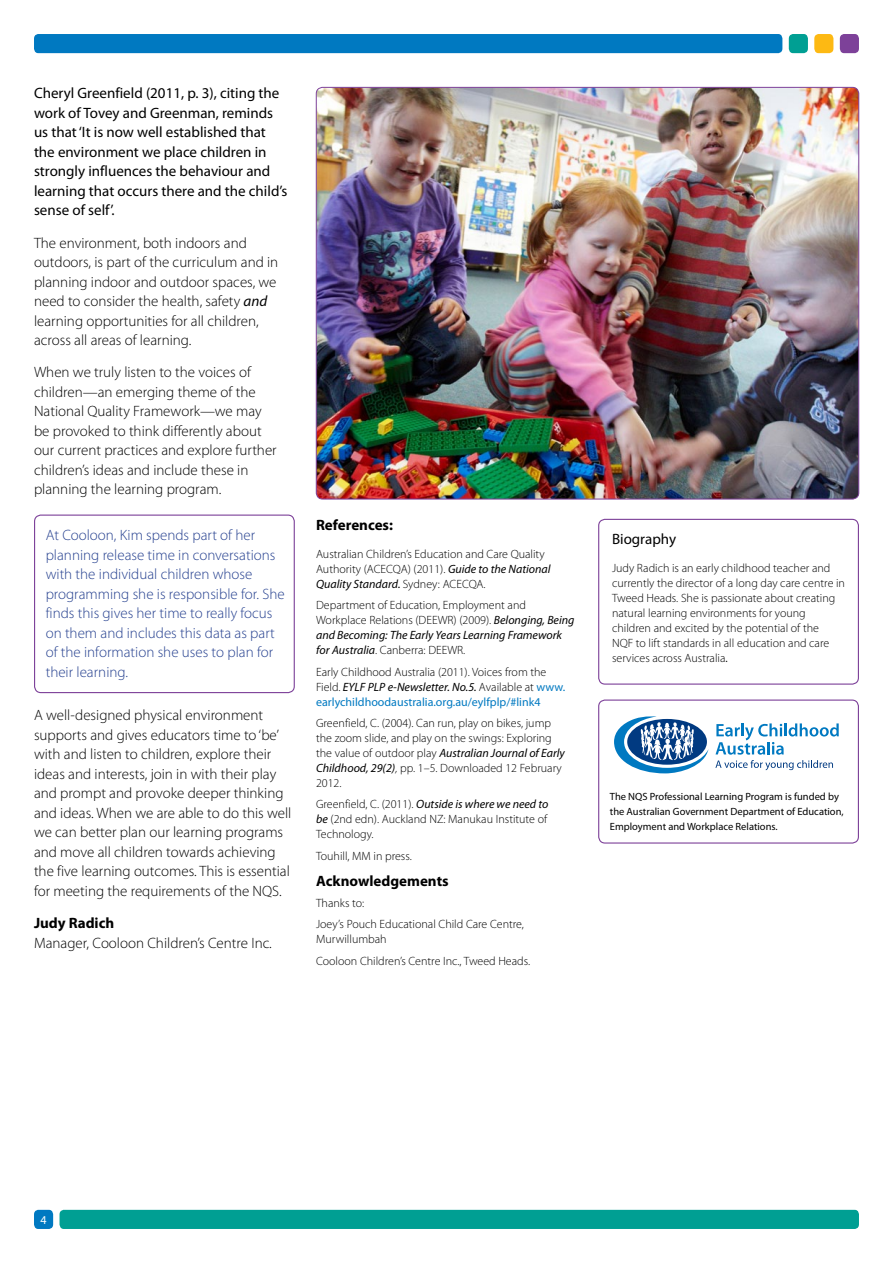
<style>
.page{position:relative;width:893px;height:1263px;background:#fff}
.page>*{position:absolute;margin:0;border:0;box-sizing:border-box;transform-origin:0 0}
.t1{font:300 15px/19.5px "Myriad Pro";color:#000}
.t2{font:300 15px/19.5px "Myriad Pro";color:#25408f}
.t3{font:15px/19.5px "Myriad Pro";color:#000}
.t4{font:700 15px "Myriad Pro";color:#000}
.t5{font:300 12px/15px "Myriad Pro";color:#000}
.t6{font:12px "Myriad Pro";color:#fff}
.t7{font:10.5px/15px "Myriad Pro";color:#000}
.s1{font-weight:400;font-style:italic}
.s2{font-weight:400;color:#0079c1}
.s3{font-style:italic}
.s4{font-weight:400;font-stretch:condensed}
</style>
<div class="page">
<div style="left:34px;top:34px;width:748px;height:19px;background:#0079c1;border-radius:4px"></div>
<div style="left:840px;top:34px;width:19px;height:19px;background:#7d4199;border-radius:4px"></div>
<div style="left:814px;top:34px;width:19px;height:19px;background:#fdb913;border-radius:4px"></div>
<div style="left:789px;top:34px;width:19px;height:19px;background:#009f93;border-radius:4px"></div>
<div style="left:34px;top:1210px;width:19px;height:19px;background:#0079c1;border-radius:4px"></div>
<div style="left:60px;top:1210px;width:799px;height:19px;background:#009f93;border-radius:4px"></div>
<div style="left:598px;top:699px;width:261px;height:144px;border:1px solid #7d4199;border-radius:6px"></div>
<svg style="left:614px;top:716px;width:94px;height:57px"></svg>
<svg style="left:715px;top:723px;width:124px;height:47px"></svg>
<img style="left:316px;top:87px;width:543px;height:412px">
<div style="left:598px;top:519px;width:261px;height:166px;border:1px solid #7d4199;border-radius:6px"></div>
<div style="left:34px;top:514px;width:261px;height:179px;border:1px solid #7d4199;border-radius:6px"></div>
<p class="t3" style="left:34px;top:83px;width:255px">Cheryl Greenfield (2011, p. 3), citing the work of Tovey and Greenman, reminds us that ‘It is now well established that the environment we place children in strongly influences the behaviour and learning that occurs there and the child’s sense of self’.</p>
<p class="t1" style="left:34px;top:233px;width:246px">The environment, both indoors and outdoors, is part of the curriculum and in planning indoor and outdoor spaces, we need to consider the health, safety <span class="s1">and </span>learning opportunities for all children, across all areas of learning.</p>
<p class="t1" style="left:34px;top:363px;width:244px">When we truly listen to the voices of children—an emerging theme of the National Quality Framework—we may be provoked to think differently about our current practices and explore further children’s ideas and include these in planning the learning program.</p>
<p class="t2" style="left:46px;top:525px;width:240px">At Cooloon, Kim spends part of her planning release time in conversations with the individual children whose programming she is responsible for. She finds this gives her time to really focus on them and includes this data as part of the information she uses to plan for their learning.</p>
<p class="t1" style="left:34px;top:705px;width:259px">A well-designed physical environment supports and gives educators time to ‘be’ with and listen to children, explore their ideas and interests, join in with their play and prompt and provoke deeper thinking and ideas. When we are able to do this well we can better plan our learning programs and move all children towards achieving the five learning outcomes. This is essential for meeting the requirements of the NQS.</p>
<p class="t4" style="left:34px;top:913px;width:82px">Judy Radich</p>
<p class="t1" style="left:34px;top:933px;width:239px">Manager, Cooloon Children’s Centre Inc.</p>
<p class="t4" style="left:316px;top:515px;width:78px">References:</p>
<p class="t5" style="left:316px;top:546px;width:236px">Australian Children’s Education and Care Quality<br>Authority (ACECQA) (2011). <span class="s1">Guide to the National<br>Quality Standard.</span> Sydney: ACECQA.</p>
<p class="t5" style="left:316px;top:598px;width:260px">Department of Education, Employment and Workplace Relations (DEEWR) (2009). <span class="s1">Belonging, Being and Becoming: The Early Years Learning Framework for Australia</span>. Canberra: DEEWR.</p>
<p class="t5" style="left:316px;top:664px;width:251px">Early Childhood Australia (2011). Voices from the<br>Field. <span class="s1">EYLF PLP e-Newsletter. No.5.</span> Available at <span class="s2">www. earlychildhoodaustralia.org.au/eylfplp/#link4</span></p>
<p class="t5" style="left:316px;top:715px;width:250px">Greenfield, C. (2004). Can run, play on bikes, jump the zoom slide, and play on the swings: Exploring the value of outdoor play <span class="s1">Australian Journal of Early Childhood, 29(2)</span><span class="s3">,</span> pp. 1–5. Downloaded 12 February 2012.</p>
<p class="t5" style="left:316px;top:797px;width:234px;text-align:justify">Greenfield, C. (2011). <span class="s1">Outside is where we need to be</span> (2nd edn). Auckland NZ: Manukau Institute of Technology.</p>
<p class="t5" style="left:316px;top:848px;width:97px">Touhill, MM in press.</p>
<p class="t4" style="left:316px;top:871px;width:134px">Acknowledgements</p>
<p class="t5" style="left:316px;top:892px;width:209px;line-height:21.3px">Thanks to:<br>Joey’s Pouch Educational Child Care Centre,</p>
<p class="t5" style="left:316px;top:928px;width:216px;line-height:21.5px">Murwillumbah<br>Cooloon Children’s Centre Inc., Tweed Heads.</p>
<p class="t3" style="left:612px;top:529px;width:66px">Biography</p>
<p class="t5" style="left:612px;top:560px;width:235px">Judy Radich is an early childhood teacher and currently the director of a long day care centre in Tweed Heads. She is passionate about creating natural learning environments for young children and excited by the potential of the<br>NQF to lift standards in all education and care services across Australia<span class="s4">.</span></p>
<p class="t7" style="left:610px;top:788px;width:235px">The NQS Professional Learning Program is funded by the Australian Government Department of Education,<br>Employment and Workplace Relations.</p>
<p class="t6" style="left:41px;top:1212px;width:8px">4</p>
</div>
